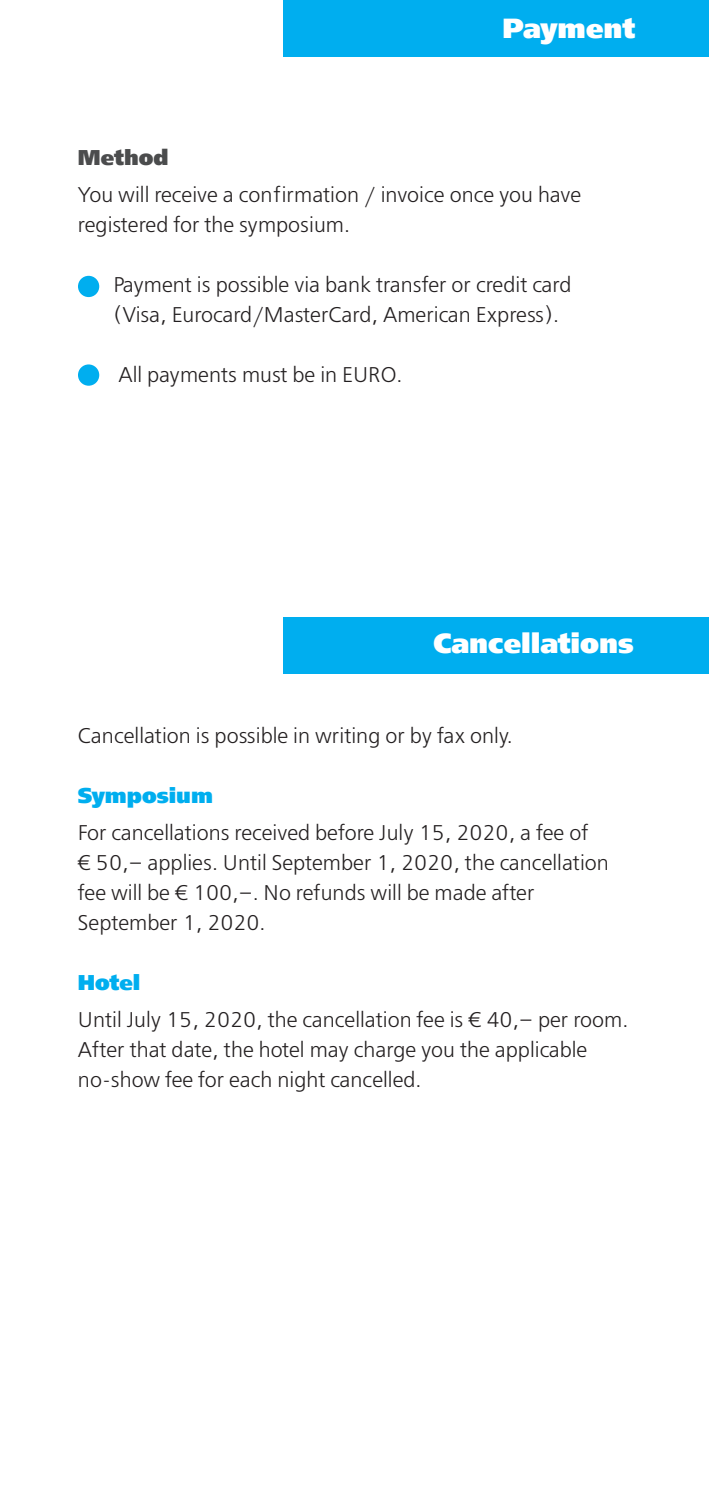
<style>
.page{position:relative;width:709px;height:1489px;background:#fff}
.page>*{position:absolute;margin:0;border:0;box-sizing:border-box;transform-origin:0 0}
.t1{font:27.5px "Free Set Black C";color:#fff}
.t2{font:300 21.25px/30px "Free Set W08";color:#231f20}
.t3{font:21.25px "Free Set Black C";color:#00aeef}
.t4{font:21.25px "Free Set Black C";color:#4b4c4d}
</style>
<div class="page">
<div style="left:283px;top:617px;width:426px;height:56px;background:#00aeef"></div>
<div style="left:283px;top:0;width:426px;height:57px;background:#00aeef"></div>
<div style="left:78px;top:276px;width:21px;height:21px;background:#00aeef;border-radius:50%"></div>
<div style="left:78px;top:364px;width:21px;height:22px;background:#00aeef;border-radius:50%"></div>
<p class="t1" style="left:502px;top:12px;width:134px">Payment</p>
<p class="t4" style="left:78px;top:145px;width:92px">Method</p>
<p class="t2" style="left:78px;top:180px;width:505px">You will receive a confirmation / invoice once you have registered for the symposium.</p>
<p class="t2" style="left:113px;top:270px;width:459px">Payment is possible via bank transfer or credit card</p>
<p class="t2" style="left:113px;top:300px;width:447px">(Visa, Eurocard/MasterCard, American Express).</p>
<p class="t2" style="left:118px;top:360px;width:285px">All payments must be in EURO.</p>
<p class="t1" style="left:433px;top:627px;width:202px">Cancellations</p>
<p class="t2" style="left:78px;top:720px;width:436px">Cancellation is possible in writing or by fax only.</p>
<p class="t3" style="left:78px;top:783px;width:136px">Symposium</p>
<p class="t2" style="left:78px;top:817px;width:512px">For cancellations received before July 15, 2020, a fee of</p>
<p class="t2" style="left:78px;top:847px;width:532px">€ 50,– applies. Until September 1, 2020, the cancellation fee will be € 100,–. No refunds will be made after</p>
<p class="t2" style="left:78px;top:907px;width:189px">September 1, 2020.</p>
<p class="t3" style="left:78px;top:970px;width:64px">Hotel</p>
<p class="t2" style="left:78px;top:1004px;width:552px">Until July 15, 2020, the cancellation fee is € 40,– per room.<br>After that date, the hotel may charge you the applicable</p>
<p class="t2" style="left:78px;top:1064px;width:345px">no-show fee for each night cancelled.</p>
</div>
